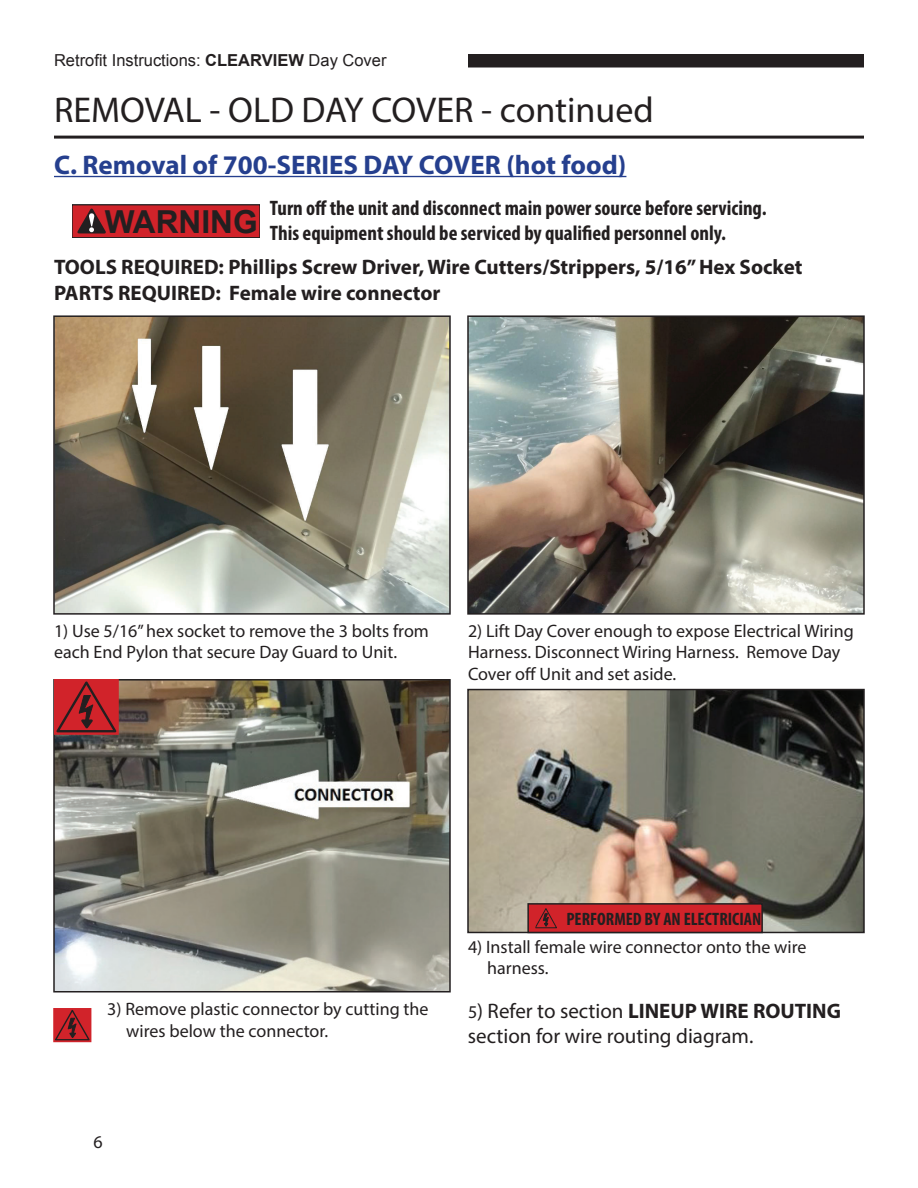
<style>
.page{position:relative;width:918px;height:1188px;background:#fff}
.page>*{position:absolute;margin:0;border:0;box-sizing:border-box;transform-origin:0 0}
.t1{font:36px "Myriad Pro";color:#231f20}
.t2{font:700 31.65px "Arial";color:#231f20}
.t3{font:700 27px "Myriad Pro";color:#253f8e}
.t4{font:700 condensed 21px "Myriad Pro";color:#231f20}
.t5{font:700 21px/25.2px "Myriad Pro";color:#231f20}
.t6{font:21px/25.2px "Myriad Pro";color:#231f20}
.t7{font:18px/21.6px "Myriad Pro";color:#231f20}
.t8{font:700 condensed 18px "Myriad Pro";color:#231f20}
.t9{font:16.5px "Arial";color:#231f20}
.s1{font-weight:700}
.s2{font-size:18px}
</style>
<div class="page">
<div style="left:468px;top:54px;width:396px;height:14px;background:#231f20"></div>
<hr style="left:54px;top:136px;width:810px;height:3px;background:#231f20">
<hr style="left:54px;top:176px;width:572px;height:1px;background:#253f8e">
<div style="left:72px;top:205px;width:188px;height:33px;background:#d1232a"></div>
<svg style="left:77px;top:209px;width:29px;height:25px"></svg>
<div style="left:72px;top:205px;width:188px;height:33px;border:1px solid #231f20"></div>
<img style="left:56px;top:318px;width:392px;height:294px">
<div style="left:53px;top:315px;width:398px;height:300px;border:2px solid #231f20"></div>
<img style="left:470px;top:318px;width:392px;height:294px">
<div style="left:467px;top:315px;width:398px;height:300px;border:2px solid #231f20"></div>
<img style="left:56px;top:682px;width:392px;height:308px">
<div style="left:53px;top:679px;width:398px;height:314px;border:2px solid #231f20"></div>
<svg style="left:57px;top:682px;width:59px;height:50px;background:#ac2227"></svg>
<div style="left:54px;top:679px;width:65px;height:56px;border:2px solid #d1232a"></div>
<svg style="left:56px;top:1011px;width:32px;height:28px"></svg>
<div style="left:53px;top:1008px;width:38px;height:34px;border:2px solid #d1232a"></div>
<img style="left:470px;top:692px;width:392px;height:238px">
<div style="left:467px;top:689px;width:398px;height:244px;border:2px solid #231f20"></div>
<div style="left:528px;top:904px;width:234px;height:28px;background:#d1232a"></div>
<div style="left:527px;top:903px;width:236px;height:30px;border:2px solid #231f20"></div>
<svg style="left:537px;top:909px;width:19px;height:18px"></svg>
<div style="left:534px;top:906px;width:25px;height:24px;border:2px solid #d1232a"></div>
<p class="t9" style="left:54px;top:49px;width:334px">Retrofit Instructions: <span class="s1">CLEARVIEW</span> Day Cover</p>
<h1 class="t1" style="left:54px;top:88px;width:601px">REMOVAL - OLD DAY COVER - continued</h1>
<h3 class="t3" style="left:54px;top:147px;width:574px">C. Removal of 700-SERIES DAY COVER (hot food)</h3>
<p class="t4" style="left:270px;top:194px;width:498px">Turn off the unit and disconnect main power source before servicing.</p>
<h2 class="t2" style="left:105px;top:201px;width:154px">WARNING</h2>
<p class="t4" style="left:270px;top:220px;width:458px">This equipment should be serviced by qualified personnel only.</p>
<p class="t5" style="left:54px;top:254px;width:750px">TOOLS REQUIRED: Phillips Screw Driver, Wire Cutters/Strippers, 5/16” Hex Socket<br>PARTS REQUIRED: Female wire connector</p>
<p class="t7" style="left:54px;top:620px;width:376px">1) Use 5/16” hex socket to remove the 3 bolts from each End Pylon that secure Day Guard to Unit.</p>
<p class="t7" style="left:468px;top:620px;width:387px">2) Lift Day Cover enough to expose Electrical Wiring<br>Harness. Disconnect Wiring Harness. Remove Day<br>Cover off Unit and set aside.</p>
<p class="t7" style="left:126px;top:998px;width:304px;text-indent:-19px">3) Remove plastic connector by cutting the wires below the connector.</p>
<p class="t7" style="left:93px;top:1130px;width:11px">6</p>
<p class="t8" style="left:566px;top:908px;width:197px">PERFORMED BY AN ELECTRICIAN</p>
<p class="t7" style="left:487px;top:936px;width:321px;text-indent:-19px">4) Install female wire connector onto the wire harness.</p>
<p class="t6" style="left:468px;top:998px;width:375px"><span class="s2">5</span>) Refer to section <span class="s1">LINEUP WIRE ROUTING </span>section for wire routing diagram.</p>
</div>
